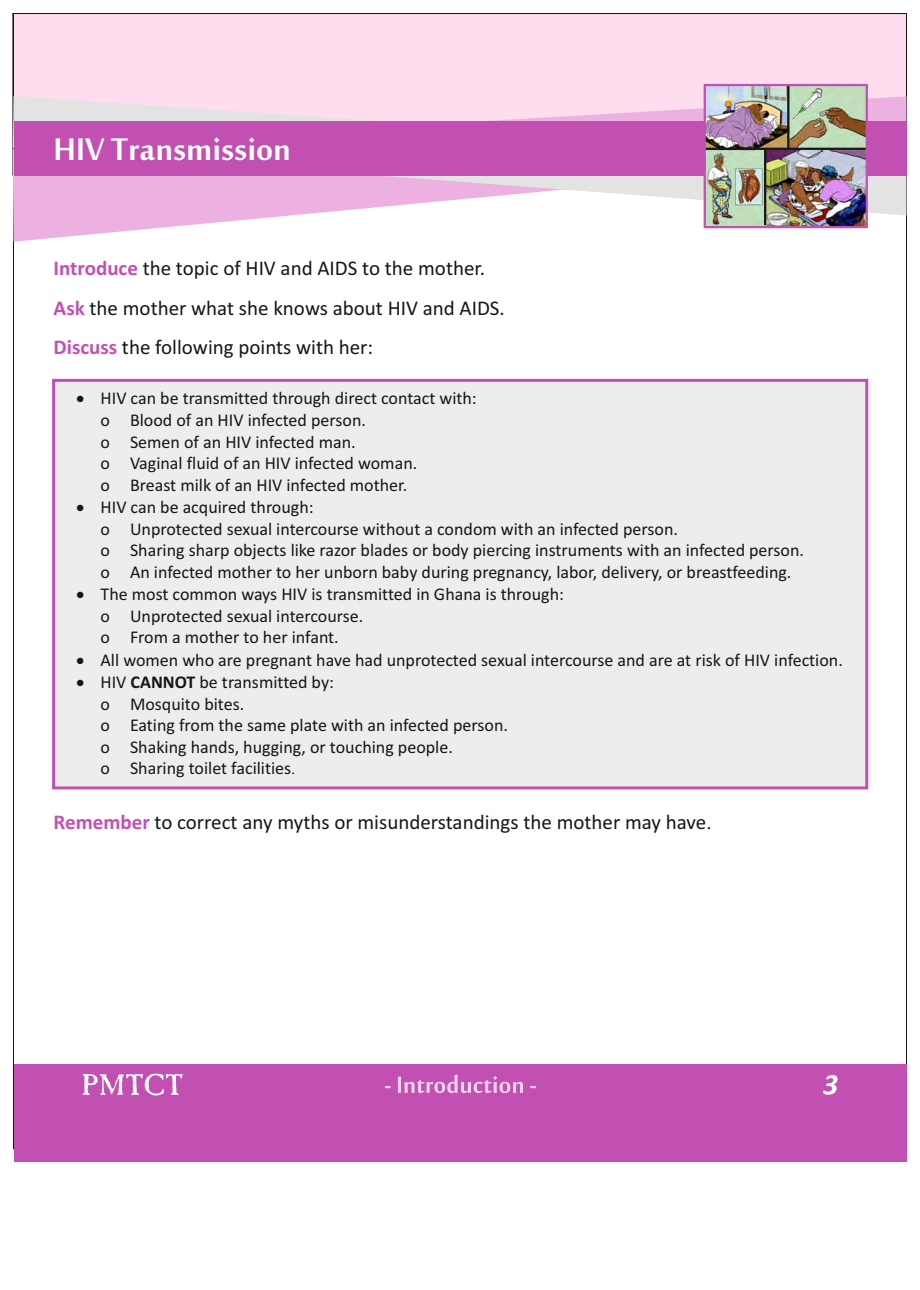
<style>
.page{position:relative;width:920px;height:1290px;background:#fff}
.page>*{position:absolute;margin:0;border:0;box-sizing:border-box;transform-origin:0 0}
.t1{font:48px "Mool Boran";color:#fff}
.t2{font:21px/39.2px "Calibri";color:#151616}
.t3{font:18px/21.6px "Calibri";color:#151616}
.s1{font-weight:700;color:#c250b2}
.s2{font-weight:700}
.s3{font-family:"Times New Roman";font-size:16.5px}
.s4{font-family:"Times New Roman"}
</style>
<div class="page">
<div style="left:13px;top:13px;width:894px;height:162px;background:#feddee"></div>
<svg style="left:13px;top:215px;width:893px;height:27px"></svg>
<svg style="left:13px;top:96px;width:893px;height:119px"></svg>
<div style="left:14px;top:122px;width:892px;height:54px;background:#c250b2"></div>
<div style="left:14px;top:1064px;width:892px;height:97px;background:#c250b2"></div>
<svg style="left:823px;top:1075px;width:14px;height:20px"></svg>
<svg style="left:83px;top:1074px;width:100px;height:21px"></svg>
<svg style="left:385px;top:1074px;width:151px;height:19px"></svg>
<div style="left:52px;top:379px;width:816px;height:410px;background:#eceded;border:3px solid #c250b2"></div>
<img style="left:707px;top:87px;width:158px;height:138px">
<hr style="left:764px;top:149px;width:2px;height:76px;background:#151616">
<hr style="left:705px;top:148px;width:161px;height:2px;background:#151616">
<hr style="left:787px;top:85px;width:2px;height:64px;background:#151616">
<div style="left:704px;top:84px;width:164px;height:144px;border:2px solid #c250b2"></div>
<h1 class="t1" style="left:54px;top:115px;width:239px">HIV Transmission</h1>
<p class="t2" style="left:54px;top:251px;width:453px"><span class="s1">Introduce</span> the topic of HIV and AIDS to the mother.<br><span class="s1">Ask</span> the mother what she knows about HIV and AIDS.<br><span class="s1">Discuss</span> the following points with her:</p>
<p class="t3" style="left:100px;top:389px;width:378px;text-indent:-24px">• HIV can be transmitted through direct contact with: o Blood of an HIV infected person.<br>o Semen of an HIV infected man.<br>o Vaginal fluid of an HIV infected woman.<br>o Breast milk of an HIV infected mother.</p>
<p class="t3" style="left:100px;top:498px;width:705px;text-indent:-24px">• HIV can be acquired through:<br>o Unprotected sexual intercourse without a condom with an infected person.<br>o Sharing sharp objects like razor blades or body piercing instruments with an infected person. o An infected mother to her unborn baby during pregnancy, labor, delivery, or breastfeeding.</p>
<p class="t3" style="left:100px;top:585px;width:465px;text-indent:-24px">• The most common ways HIV is transmitted in Ghana is through: o Unprotected sexual intercourse.<br>o From a mother to her infant.</p>
<p class="t3" style="left:76px;top:650px;width:768px">• All women who are pregnant have had unprotected sexual intercourse and are at risk of HIV infection.</p>
<p class="t3" style="left:100px;top:673px;width:409px;text-indent:-24px">• HIV <span class="s2">CANNOT</span> be transmitted by:<br>o Mosquito bites.<br>o Eating from the same plate with an infected person. o Shaking hands, hugging, or touching people.<br>o Sharing toilet facilities<span class="s3">.</span></p>
<p class="t2" style="left:54px;top:804px;width:659px"><span class="s1">Remember</span> to correct any myths or misunderstandings the mother may have<span class="s4">.</span></p>
</div>
